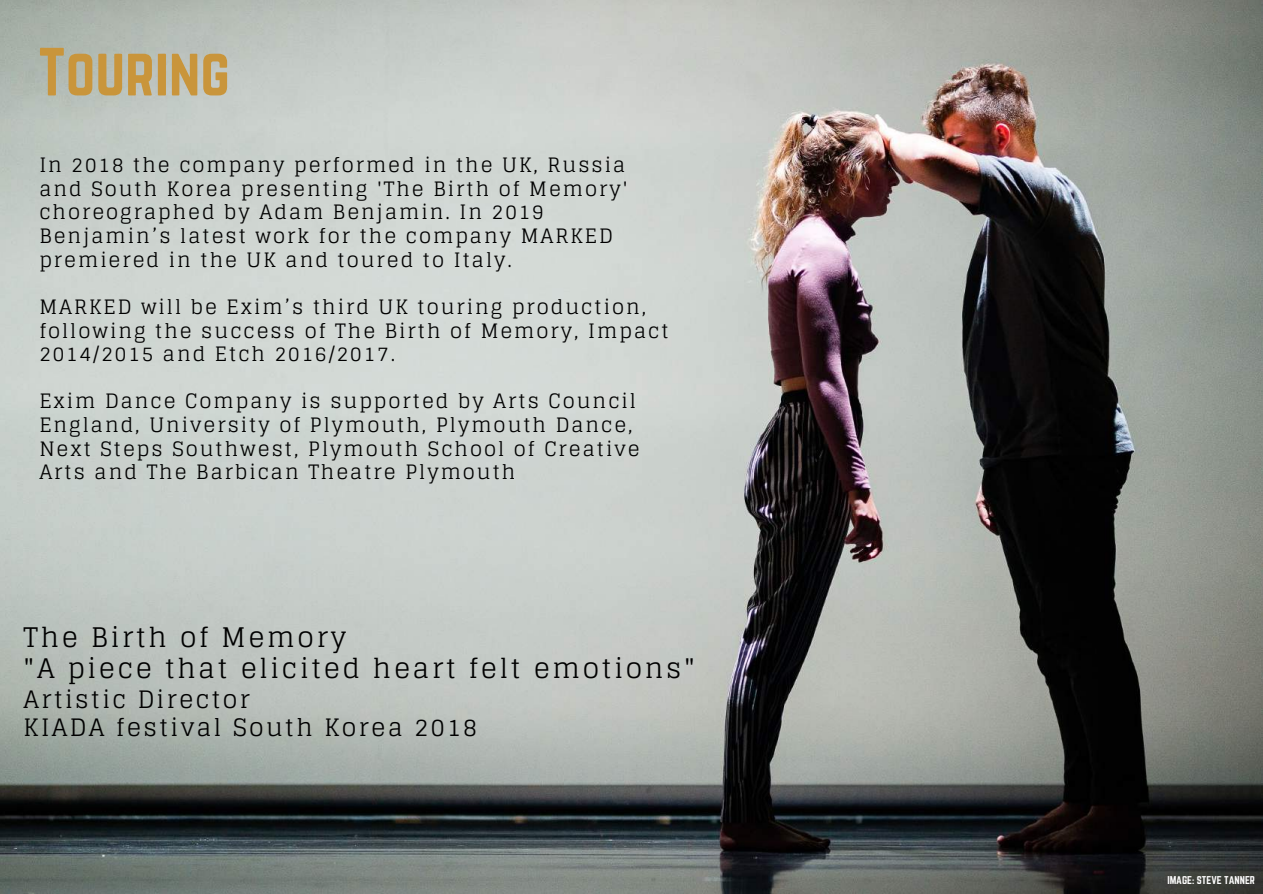
<style>
.page{position:relative;width:1263px;height:894px;background:#fff}
.page>*{position:absolute;margin:0;border:0;box-sizing:border-box;transform-origin:0 0}
.t1{font:59.55px "Norwester";color:#c9953b}
.t2{font:27px/31.5px "Glegoo";letter-spacing:.1em;color:#000}
.t3{font:24px/28px "Glegoo";letter-spacing:.1em;color:#000}
.t4{font:19.8px/23.5px "Glegoo";letter-spacing:.1em;color:#000}
.t5{font:9.9px "Norwester";color:#fff}
</style>
<div class="page">
<img style="left:0;top:0;width:1263px;height:893px">
<h1 class="t1" style="left:38px;top:43px;width:193px">Touring</h1>
<p class="t4" style="left:39px;top:153px;width:590px">In 2018 the company performed in the UK, Russia and South Korea presenting 'The Birth of Memory' choreographed by Adam Benjamin. In 2019<br>Benjamin’s latest work for the company MARKED premiered in the UK and toured to Italy.</p>
<p class="t4" style="left:39px;top:295px;width:631px">MARKED will be Exim’s third UK touring production, following the success of The Birth of Memory, Impact<br>2014/2015 and Etch 2016/2017.</p>
<p class="t4" style="left:39px;top:390px;width:602px">Exim Dance Company is supported by Arts Council England, University of Plymouth, Plymouth Dance, Next Steps Southwest, Plymouth School of Creative Arts and The Barbican Theatre Plymouth</p>
<h2 class="t2" style="left:24px;top:621px;width:673px">The Birth of Memory<br>"A piece that elicited heart felt emotions"</h2>
<p class="t3" style="left:24px;top:685px;width:455px">Artistic Director<br>KIADA festival South Korea 2018</p>
<p class="t5" style="left:1167px;top:874px;width:89px">IMAGE: STEVE TANNER</p>
</div>
